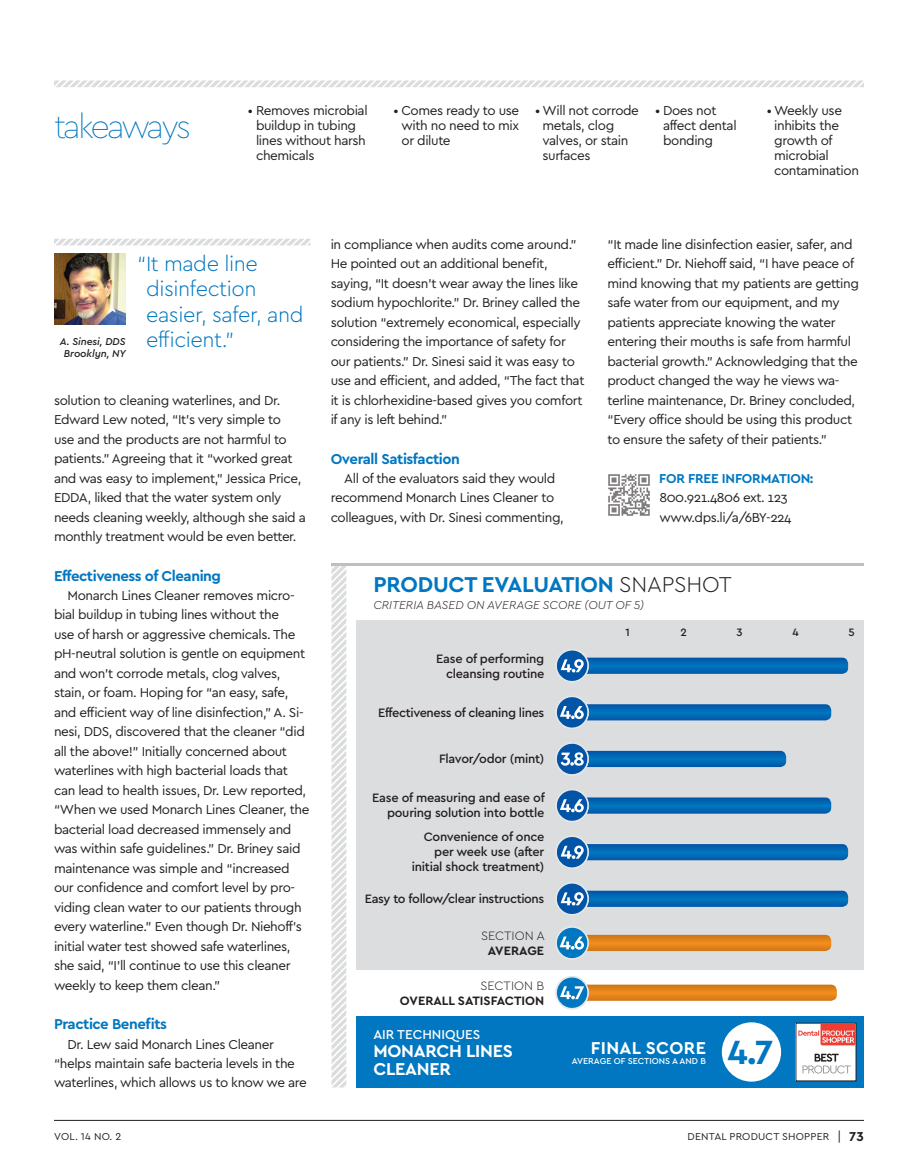
<style>
.page{position:relative;width:918px;height:1161px;background:#fff}
.page>*{position:absolute;margin:0;border:0;box-sizing:border-box;transform-origin:0 0}
.t1{font:700 35.1px "Cera";color:#0077c0}
.t2{font:100 34.05px "Cera";letter-spacing:-.09em;color:#0077c0}
.t3{font:700 22.5px "Cera";letter-spacing:-.01em;color:#0077c0}
.t4{font:300 21.75px/25.5px "Cera";letter-spacing:-.02em;color:#0077c0}
.t5{font:700 18px/18px "Cera";letter-spacing:-.015em;color:#fff}
.t6{font:700 18px "Cera";letter-spacing:.02em;color:#fff}
.t7{font:700 15px "Cera";letter-spacing:-.03em;color:#0077c0}
.t8{font:13.5px/19.5px "Cera";letter-spacing:-.03em;color:#231f20}
.t9{font:700 13.5px "Cera";letter-spacing:-.015em;color:#0077c0}
.t10{font:500 13.5px "Cera";color:#fff}
.t11{font:500 12.75px/15px "Cera";letter-spacing:-.02em;color:#231f20;text-align:right}
.t12{font:700 12.75px "Cera";color:#231f20}
.t13{font:300 12.75px "Cera";color:#231f20}
.t14{font:italic 300 12px "Cera";color:#231f20}
.t15{font:500 11.25px "Cera";color:#231f20}
.t16{font:italic 500 10.5px/12px "Cera";letter-spacing:-.01em;color:#231f20}
.t17{font:10.5px "Cera";letter-spacing:.02em;color:#231f20}
.t18{font:500 9px "Cera";color:#fff}
.s1{font-weight:300;font-style:normal;font-size:21.75px;color:#0077c0}
.s2{font-weight:300;color:#231f20}
.s3{font-size:13.5px}
.s4{font-weight:700;font-size:13.5px}
</style>
<div class="page">
<img style="left:608px;top:474px;width:42px;height:42px">
<hr style="left:54px;top:1120px;width:810px;height:1px;background:#231f20">
<svg style="left:54px;top:80px;width:810px;height:7px"></svg>
<svg style="left:54px;top:239px;width:256px;height:6px"></svg>
<img style="left:54px;top:253px;width:72px;height:72px">
<div style="left:356px;top:1016px;width:508px;height:72px;background:#0077c0"></div>
<div style="left:356px;top:620px;width:508px;height:350px;background:#dcdddf"></div>
<svg style="left:331px;top:566px;width:16px;height:522px"></svg>
<hr style="left:332px;top:564px;width:532px;height:2px;background:#bebfc2">
<svg style="left:557px;top:837px;width:291px;height:31px"></svg>
<svg style="left:557px;top:790px;width:274px;height:31px"></svg>
<svg style="left:556px;top:743px;width:230px;height:32px"></svg>
<svg style="left:557px;top:697px;width:274px;height:31px"></svg>
<svg style="left:557px;top:650px;width:291px;height:31px"></svg>
<svg style="left:555px;top:976px;width:282px;height:34px"></svg>
<svg style="left:556px;top:927px;width:275px;height:32px"></svg>
<div style="left:722px;top:1022px;width:59px;height:60px;background:#fff;border-radius:50%"></div>
<div style="left:796px;top:1023px;width:60px;height:58px;background:#fff"></div>
<svg style="left:798px;top:1024px;width:58px;height:21px"></svg>
<svg style="left:803px;top:1054px;width:48px;height:20px"></svg>
<svg style="left:557px;top:883px;width:291px;height:31px"></svg>
<h2 class="t2" style="left:54px;top:104px;width:139px">takeaways</h2>
<p class="t8" style="left:543px;top:102px;width:98px;line-height:15px;text-indent:-7px">• Will not corrode metals, clog valves, or stain surfaces</p>
<p class="t8" style="left:663px;top:102px;width:75px;line-height:15px;text-indent:-8px">• Does not affect dental bonding</p>
<p class="t8" style="left:774px;top:102px;width:86px;line-height:15px;text-indent:-7px">• Weekly use inhibits the growth of microbial contamination</p>
<p class="t8" style="left:256px;top:102px;width:113px;line-height:15px;text-indent:-8px">• Removes microbial buildup in tubing lines without harsh chemicals</p>
<p class="t8" style="left:402px;top:102px;width:119px;line-height:15px;text-align:justify;text-indent:-8px">• Comes ready to use with no need to mix or dilute</p>
<h3 class="t4" style="left:146px;top:250px;width:159px;text-indent:-9px">“ It made line disinfection easier, safer, and</h3>
<p class="t16" style="left:64px;top:335px;width:172px;text-indent:-4px">A. Sinesi, DDS <span class="s1">efficient.”<br></span>Brooklyn, NY</p>
<p class="t8" style="left:54px;top:390px;width:253px">solution to cleaning waterlines, and Dr.<br>Edward Lew noted, “It’s very simple to<br>use and the products are not harmful to patients.” Agreeing that it “worked great and was easy to implement,” Jessica Price, EDDA, liked that the water system only needs cleaning weekly, although she said a monthly treatment would be even better.</p>
<p class="t7" style="left:54px;top:566px;width:169px">Effectiveness of Cleaning</p>
<p class="t8" style="left:54px;top:585px;width:257px;text-indent:14px">Monarch Lines Cleaner removes micro&shy;bial buildup in tubing lines without the<br>use of harsh or aggressive chemicals. The pH-neutral solution is gentle on equipment and won’t corrode metals, clog valves, stain, or foam. Hoping for “an easy, safe, and efficient way of line disinfection,” A. Si&shy;nesi, DDS, discovered that the cleaner “did all the above!” Initially concerned about waterlines with high bacterial loads that can lead to health issues, Dr. Lew reported, “When we used Monarch Lines Cleaner, the bacterial load decreased immensely and was within safe guidelines.” Dr. Briney said maintenance was simple and “increased our confidence and comfort level by pro&shy;viding clean water to our patients through every waterline.” Even though Dr. Niehoff’s initial water test showed safe waterlines, she said, “I’ll continue to use this cleaner weekly to keep them clean.”</p>
<p class="t7" style="left:54px;top:1014px;width:115px">Practice Benefits</p>
<p class="t8" style="left:54px;top:1034px;width:254px;text-indent:14px">Dr. Lew said Monarch Lines Cleaner “helps maintain safe bacteria levels in the waterlines, which allows us to know we are</p>
<p class="t8" style="left:331px;top:234px;width:255px">in compliance when audits come around.” He pointed out an additional benefit, saying, “It doesn’t wear away the lines like sodium hypochlorite.” Dr. Briney called the solution “extremely economical, especially considering the importance of safety for our patients.” Dr. Sinesi said it was easy to use and efficient, and added, “The fact that it is chlorhexidine-based gives you comfort if any is left behind.”</p>
<p class="t7" style="left:331px;top:448px;width:131px">Overall Satisfaction</p>
<p class="t8" style="left:331px;top:468px;width:235px;text-indent:14px">All of the evaluators said they would recommend Monarch Lines Cleaner to colleagues, with Dr. Sinesi commenting,</p>
<p class="t8" style="left:608px;top:234px;width:253px">“It made line disinfection easier, safer, and efficient.” Dr. Niehoff said, “I have peace of mind knowing that my patients are getting safe water from our equipment, and my patients appreciate knowing the water entering their mouths is safe from harmful bacterial growth.” Acknowledging that the product changed the way he views wa&shy;terline maintenance, Dr. Briney concluded, “Every office should be using this product to ensure the safety of their patients.”</p>
<p class="t9" style="left:659px;top:470px;width:156px">FOR FREE INFORMATION:</p>
<p class="t8" style="left:659px;top:488px;width:134px">800.921.4806 ext. 123 www.dps.li/a/6BY-224</p>
<h3 class="t3" style="left:373px;top:570px;width:360px">PRODUCT EVALUATION <span class="s2">SNAPSHOT</span></h3>
<p class="t14" style="left:373px;top:597px;width:272px">CRITERIA BASED ON AVERAGE SCORE (OUT OF 5)</p>
<p class="t15" style="left:626px;top:624px;width:6px">1</p>
<p class="t15" style="left:681px;top:624px;width:8px">2</p>
<p class="t15" style="left:737px;top:624px;width:8px">3</p>
<p class="t15" style="left:792px;top:624px;width:8px">4</p>
<p class="t15" style="left:848px;top:624px;width:8px">5</p>
<p class="t11" style="left:436px;top:650px;width:110px">Ease of performing cleansing routine</p>
<p class="t11" style="left:378px;top:704px;width:168px">Effectiveness of cleaning lines</p>
<p class="t11" style="left:439px;top:751px;width:107px">Flavor/odor (mint)</p>
<p class="t11" style="left:372px;top:790px;width:174px">Ease of measuring and ease of pouring solution into bottle</p>
<p class="t11" style="left:412px;top:829px;width:134px">Convenience of once per week use (after initial shock treatment)</p>
<p class="t11" style="left:365px;top:891px;width:181px">Easy to follow/clear instructions</p>
<p class="t13" style="left:481px;top:927px;width:65px">SECTION A</p>
<p class="t12" style="left:488px;top:942px;width:58px">AVERAGE</p>
<p class="t13" style="left:480px;top:977px;width:65px">SECTION B</p>
<p class="t12" style="left:400px;top:992px;width:146px">OVERALL SATISFACTION</p>
<p class="t10" style="left:373px;top:1026px;width:108px">AIR TECHNIQUES</p>
<h3 class="t5" style="left:373px;top:1042px;width:141px">MONARCH LINES<br>CLEANER</h3>
<h3 class="t6" style="left:591px;top:1036px;width:117px">FINAL SCORE</h3>
<p class="t18" style="left:572px;top:1055px;width:136px">AVERAGE OF SECTIONS A AND B</p>
<h1 class="t1" style="left:728px;top:1029px;width:47px">4.7</h1>
<p class="t17" style="left:54px;top:1130px;width:69px">VOL. 14 NO. 2</p>
<p class="t17" style="left:688px;top:1130px;width:178px">DENTAL PRODUCT SHOPPER <span class="s3">|</span> <span class="s4">73</span></p>
</div>
